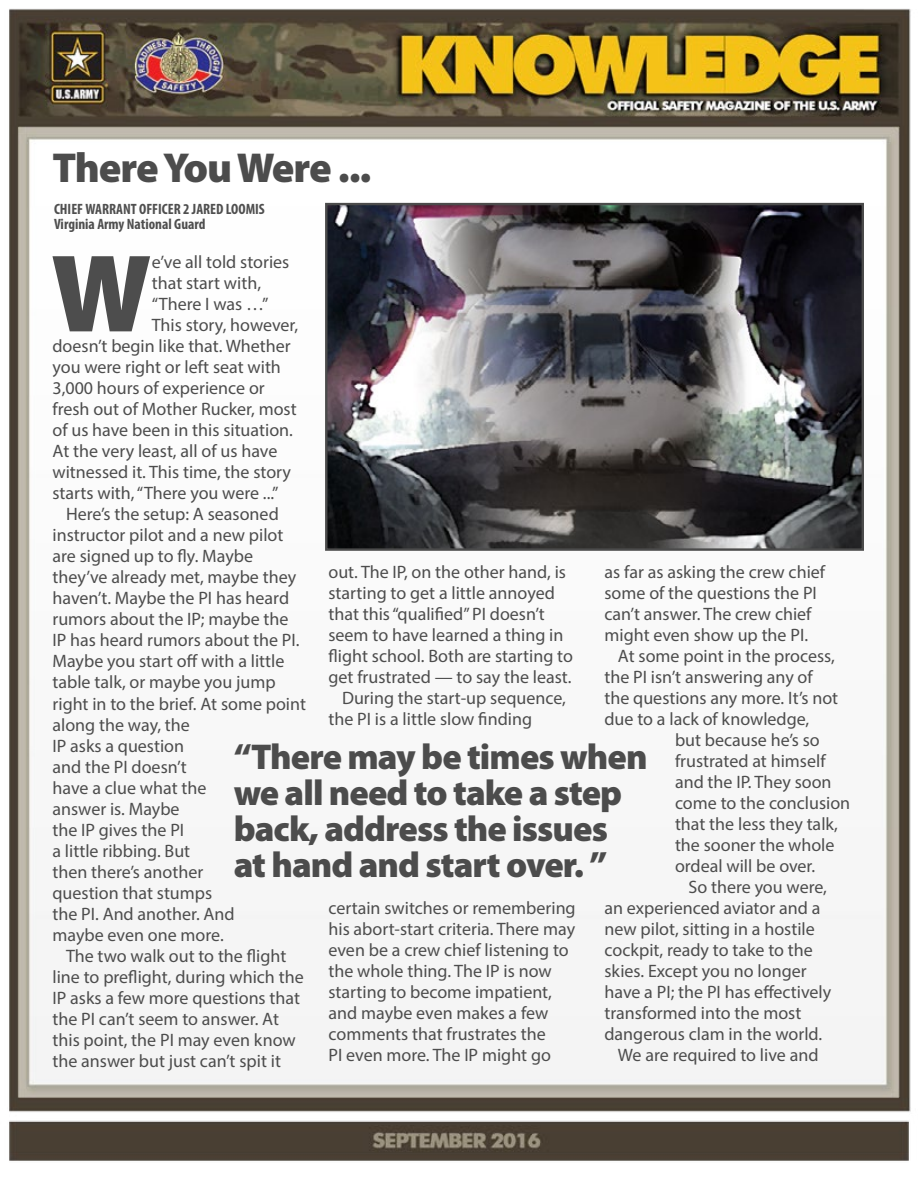
<style>
.page{position:relative;width:918px;height:1188px;background:#fff}
.page>*{position:absolute;margin:0;border:0;box-sizing:border-box;transform-origin:0 0}
.t1{font:900 111.45px "Myriad Pro";color:#4d4d4d}
.t2{font:900 42px "Myriad Pro";letter-spacing:-.035em;color:#4c4c4c}
.t3{font:900 36px/36px "Myriad Pro";letter-spacing:-.025em;color:#4c4c4c}
.t4{font:18px/21px "Myriad Pro";color:#4d4d4d}
.t5{font:700 condensed 15px/15px "Myriad Pro";color:#4f4f4f}
</style>
<div class="page">
<img style="left:9px;top:9px;width:902px;height:1152px">
<img style="left:328px;top:206px;width:533px;height:342px">
<div style="left:325px;top:203px;width:539px;height:348px;border:2px solid #4b4b4b"></div>
<h2 class="t2" style="left:52px;top:144px;width:320px">There You Were ...</h2>
<p class="t5" style="left:54px;top:201px;width:212px">CHIEF WARRANT OFFICER 2 JARED LOOMIS<br>Virginia Army National Guard</p>
<h1 class="t1" style="left:51px;top:231px;width:102px">W</h1>
<p class="t4" style="left:152px;top:252px;width:139px">e’ve all told stories</p>
<p class="t4" style="left:152px;top:273px;width:111px">that start with,</p>
<p class="t4" style="left:152px;top:294px;width:118px">“There I was …”</p>
<p class="t4" style="left:152px;top:315px;width:148px">This story, however,</p>
<p class="t4" style="left:53px;top:336px;width:240px">doesn’t begin like that. Whether</p>
<p class="t4" style="left:53px;top:357px;width:230px">you were right or left seat with</p>
<p class="t4" style="left:53px;top:378px;width:214px">3,000 hours of experience or</p>
<p class="t4" style="left:53px;top:399px;width:246px">fresh out of Mother Rucker, most</p>
<p class="t4" style="left:53px;top:420px;width:242px">of us have been in this situation.</p>
<p class="t4" style="left:53px;top:441px;width:226px">At the very least, all of us have</p>
<p class="t4" style="left:53px;top:462px;width:240px">witnessed it. This time, the story</p>
<p class="t4" style="left:53px;top:483px;width:227px">starts with, “There you were ...”</p>
<p class="t4" style="left:66px;top:504px;width:214px">Here’s the setup: A seasoned</p>
<p class="t4" style="left:53px;top:525px;width:232px">instructor pilot and a new pilot</p>
<p class="t4" style="left:53px;top:546px;width:202px">are signed up to fly. Maybe</p>
<p class="t4" style="left:53px;top:567px;width:245px">they’ve already met, maybe they</p>
<p class="t4" style="left:53px;top:588px;width:238px">haven’t. Maybe the PI has heard</p>
<p class="t4" style="left:53px;top:609px;width:238px">rumors about the IP; maybe the</p>
<p class="t4" style="left:53px;top:630px;width:249px">IP has heard rumors about the PI.</p>
<p class="t4" style="left:53px;top:651px;width:233px">Maybe you start off with a little</p>
<p class="t4" style="left:53px;top:672px;width:225px">table talk, or maybe you jump</p>
<p class="t4" style="left:53px;top:693px;width:255px">right in to the brief. At some point</p>
<p class="t4" style="left:53px;top:714px;width:139px">along the way, the</p>
<p class="t4" style="left:53px;top:735px;width:133px">IP asks a question</p>
<p class="t4" style="left:53px;top:756px;width:136px">and the PI doesn’t</p>
<p class="t4" style="left:53px;top:777px;width:155px">have a clue what the</p>
<p class="t4" style="left:53px;top:798px;width:129px">answer is. Maybe</p>
<p class="t4" style="left:53px;top:819px;width:133px">the IP gives the PI</p>
<p class="t4" style="left:53px;top:840px;width:139px">a little ribbing. But</p>
<p class="t4" style="left:53px;top:861px;width:152px">then there’s another</p>
<p class="t4" style="left:53px;top:882px;width:161px">question that stumps</p>
<p class="t4" style="left:53px;top:903px;width:184px">the PI. And another. And</p>
<p class="t4" style="left:53px;top:924px;width:173px">maybe even one more.</p>
<p class="t4" style="left:66px;top:945px;width:222px">The two walk out to the flight</p>
<p class="t4" style="left:53px;top:966px;width:253px">line to preflight, during which the</p>
<p class="t4" style="left:53px;top:987px;width:249px">IP asks a few more questions that</p>
<p class="t4" style="left:53px;top:1008px;width:228px">the PI can’t seem to answer. At</p>
<p class="t4" style="left:53px;top:1029px;width:245px">this point, the PI may even know</p>
<p class="t4" style="left:53px;top:1050px;width:230px">the answer but just can’t spit it</p>
<p class="t4" style="left:604px;top:561px;width:222px">as far as asking the crew chief</p>
<p class="t4" style="left:604px;top:582px;width:214px">some of the questions the PI</p>
<p class="t4" style="left:604px;top:603px;width:209px">can’t answer. The crew chief</p>
<p class="t4" style="left:604px;top:624px;width:205px">might even show up the PI.</p>
<p class="t4" style="left:618px;top:645px;width:218px">At some point in the process,</p>
<p class="t4" style="left:604px;top:666px;width:210px">the PI isn’t answering any of</p>
<p class="t4" style="left:604px;top:687px;width:235px">the questions any more. It’s not</p>
<p class="t4" style="left:604px;top:708px;width:206px">due to a lack of knowledge,</p>
<p class="t4" style="left:675px;top:729px;width:146px">but because he’s so</p>
<p class="t4" style="left:675px;top:750px;width:152px">frustrated at himself</p>
<p class="t4" style="left:675px;top:771px;width:158px">and the IP. They soon</p>
<p class="t4" style="left:675px;top:792px;width:177px">come to the conclusion</p>
<p class="t4" style="left:675px;top:813px;width:165px">that the less they talk,</p>
<p class="t4" style="left:675px;top:834px;width:161px">the sooner the whole</p>
<p class="t4" style="left:675px;top:855px;width:142px">ordeal will be over.</p>
<p class="t4" style="left:689px;top:876px;width:140px">So there you were,</p>
<p class="t4" style="left:604px;top:897px;width:217px">an experienced aviator and a</p>
<p class="t4" style="left:604px;top:918px;width:212px">new pilot, sitting in a hostile</p>
<p class="t4" style="left:604px;top:939px;width:210px">cockpit, ready to take to the</p>
<p class="t4" style="left:604px;top:960px;width:204px">skies. Except you no longer</p>
<p class="t4" style="left:604px;top:981px;width:228px">have a PI; the PI has effectively</p>
<p class="t4" style="left:604px;top:1002px;width:198px">transformed into the most</p>
<p class="t4" style="left:604px;top:1023px;width:219px">dangerous clam in the world.</p>
<p class="t4" style="left:618px;top:1044px;width:202px">We are required to live and</p>
<p class="t4" style="left:329px;top:561px;width:239px">out. The IP, on the other hand, is</p>
<p class="t4" style="left:329px;top:582px;width:228px">starting to get a little annoyed</p>
<p class="t4" style="left:329px;top:603px;width:218px">that this “qualified” PI doesn’t</p>
<p class="t4" style="left:329px;top:624px;width:236px">seem to have learned a thing in</p>
<p class="t4" style="left:329px;top:645px;width:246px">flight school. Both are starting to</p>
<p class="t4" style="left:329px;top:666px;width:245px">get frustrated — to say the least.</p>
<p class="t4" style="left:342px;top:687px;width:225px">During the start-up sequence,</p>
<p class="t4" style="left:329px;top:708px;width:205px">the PI is a little slow finding</p>
<h3 class="t3" style="left:234px;top:739px;width:415px">“There may be times when we all need to take a step back, address the issues at hand and start over. ”</h3>
<p class="t4" style="left:329px;top:897px;width:249px">certain switches or remembering his abort-start criteria. There may even be a crew chief listening to the whole thing. The IP is now starting to become impatient, and maybe even makes a few comments that frustrates the<br>PI even more. The IP might go</p>
</div>
